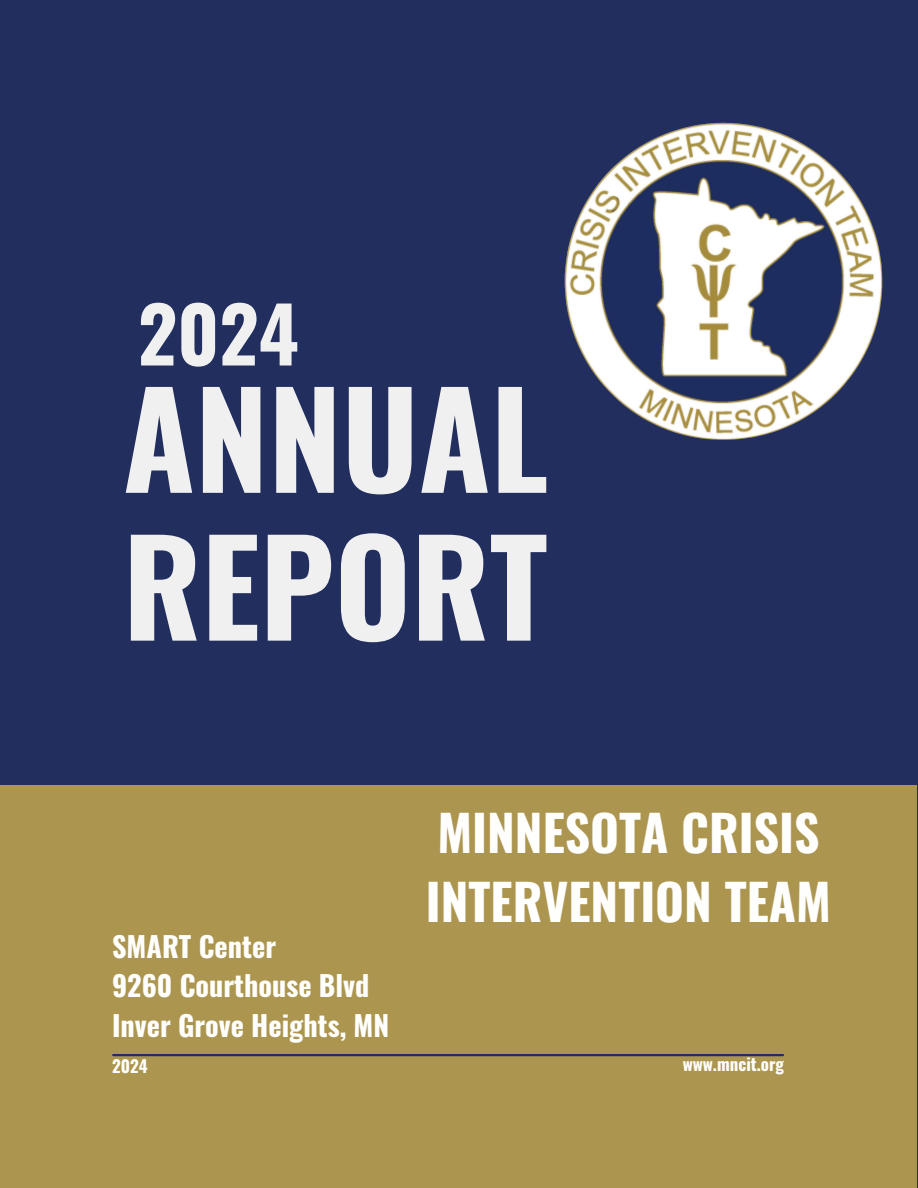
<style>
.page{position:relative;width:918px;height:1188px;background:#212e5e}
.page>*{position:absolute;margin:0;border:0;box-sizing:border-box;transform-origin:0 0}
.t1{font:700 130.8px "Oswald";color:#f0f0f0}
.t2{font:700 76.5px "Oswald";color:#f0f0f0}
.t3{font:700 49.5px/68.7px "Oswald";color:#fefefd}
.t4{font:700 28.2px/39.3px "Oswald";color:#fefefd}
.t5{font:700 16.95px "Oswald";color:#fefefd}
</style>
<div class="page">
<div style="left:0;top:785px;width:917px;height:403px;background:#ac964f"></div>
<hr style="left:113px;top:1054px;width:670px;height:2px;background:#212e5e">
<img style="left:564px;top:122px;width:319px;height:318px">
<h4 class="t2" style="left:138px;top:274px;width:162px">2024</h4>
<h2 class="t1" style="left:123px;top:337px;width:427px">ANNUAL</h2>
<p class="t1" style="left:123px;top:485px;width:426px">REPORT</p>
<h1 class="t4" style="left:112px;top:926px;width:279px">SMART Center<br>9260 Courthouse Blvd<br>Inver Grove Heights, MN</h1>
<h3 class="t5" style="left:112px;top:1052px;width:37px">2024</h3>
<p class="t3" style="left:426px;top:797px;width:407px">MINNESOTA CRISIS<br>INTERVENTION TEAM</p>
<h1 class="t5" style="left:683px;top:1051px;width:103px">www.mncit.org</h1>
</div>
